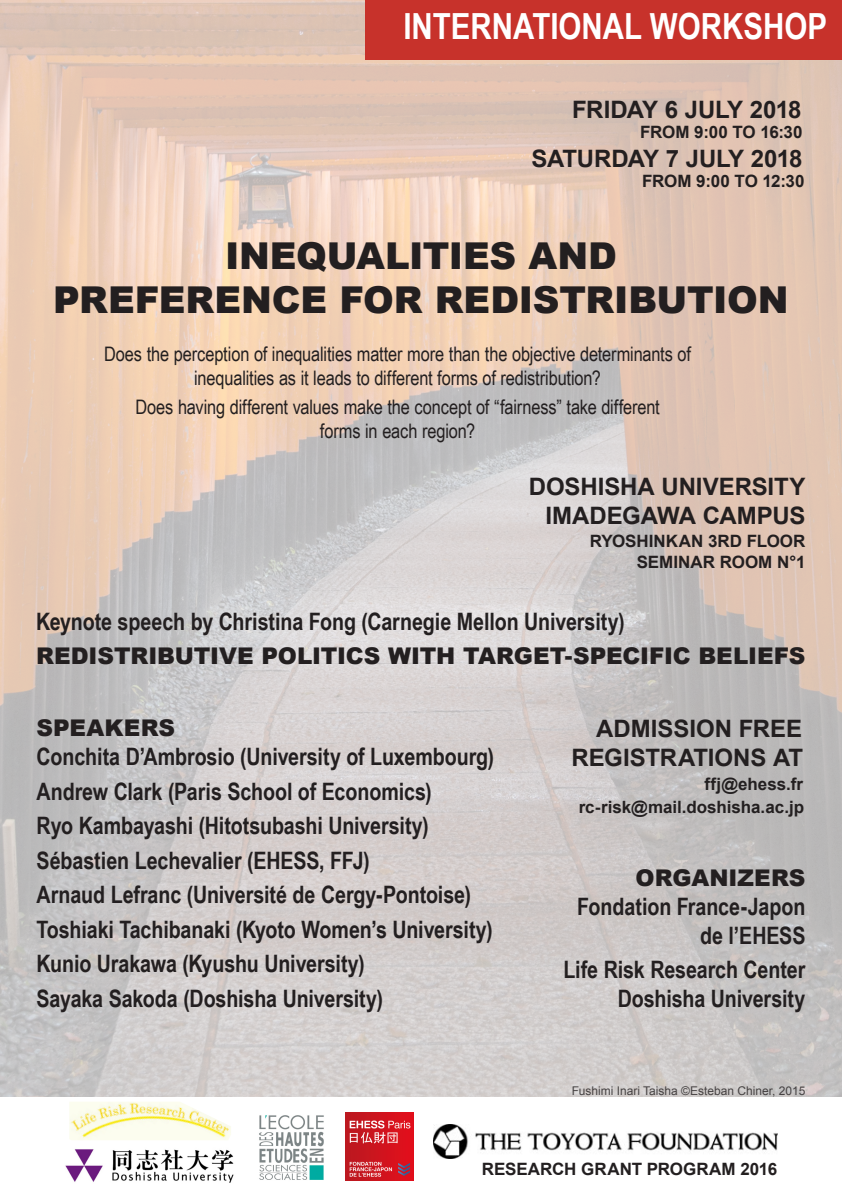
<style>
.page{position:relative;width:842px;height:1191px;background:#fff}
.page>*{position:absolute;margin:0;border:0;box-sizing:border-box;transform-origin:0 0}
.TITRE{font:900 37px/44.4px "Arial";letter-spacing:-.005em;color:#231f20;text-align:center}
.rouge{font:700 36px "Arial Narrow";color:#fff}
.Intervenants{font:700 24px/28.8px "Arial Narrow";letter-spacing:-.005em;color:#231f20;text-align:right}
.Infos{font:700 24px "Arial";letter-spacing:-.005em;color:#231f20}
.Infos-2{font:700 24px "Arial";letter-spacing:-.025em;color:#231f20}
.SOUS_TITRE{font:900 23px "Arial";letter-spacing:-.005em;color:#231f20}
.Texte{font:20px/24px "Arial Narrow";letter-spacing:-.01em;color:#231f20;text-align:center}
.Style_de_paragraphe{font:700 17px "Arial";color:#231f20}
.Info_détail{font:700 17px/20.4px "Arial";color:#231f20;text-align:right}
.Infos-3{font:700 17px "Arial";letter-spacing:-.02em;color:#231f20}
.Info_détail_gauche{font:700 17px "Arial";letter-spacing:-.005em;color:#231f20}
.t1{font:12px "Arial";color:#231f20}
</style>
<div class="page">
<img style="left:0;top:0;width:842px;height:1096px">
<div style="left:366px;top:0;width:476px;height:60px;background:#c7322b"></div>
<img style="left:259px;top:1115px;width:65px;height:65px">
<img style="left:345px;top:1112px;width:68px;height:68px">
<img style="left:65px;top:1149px;width:169px;height:34px">
<img style="left:434px;top:1124px;width:343px;height:34px">
<img style="left:69px;top:1102px;width:162px;height:38px">
<p class="rouge" style="left:403px;top:-1px;width:425px">INTERNATIONAL WORKSHOP</p>
<p class="Infos-2" style="left:572px;top:93px;width:231px">FRIDAY 6 JULY 2018</p>
<p class="Infos-3" style="left:640px;top:121px;width:164px">FROM 9:00 TO 16:30</p>
<p class="Infos" style="left:531px;top:143px;width:272px">SATURDAY 7 JULY 2018</p>
<p class="Infos-3" style="left:642px;top:170px;width:164px">FROM 9:00 TO 12:30</p>
<p class="TITRE" style="left:53px;top:232px;width:737px">INEQUALITIES AND<br>PREFERENCE FOR REDISTRIBUTION</p>
<p class="Texte" style="left:104px;top:341px;width:588px">Does the perception of inequalities matter more than the objective determinants of inequalities as it leads to different forms of redistribution?</p>
<p class="Texte" style="left:135px;top:394px;width:526px">Does having different values make the concept of “fairness” take different forms in each region?</p>
<p class="Infos" style="left:529px;top:471px;width:278px">DOSHISHA UNIVERSITY</p>
<p class="Infos" style="left:545px;top:499px;width:262px">IMADEGAWA CAMPUS</p>
<p class="Info_détail" style="left:590px;top:531px;width:217px">RYOSHINKAN 3RD FLOOR<br>SEMINAR ROOM N°1</p>
<p class="Intervenants" style="left:36px;top:606px;width:590px">Keynote speech by Christina Fong (Carnegie Mellon University)</p>
<p class="SOUS_TITRE" style="left:36px;top:638px;width:771px">REDISTRIBUTIVE POLITICS WITH TARGET-SPECIFIC BELIEFS</p>
<p class="SOUS_TITRE" style="left:37px;top:711px;width:140px">SPEAKERS</p>
<p class="Intervenants" style="left:37px;top:741px;width:459px">Conchita D’Ambrosio (University of Luxembourg)</p>
<p class="Intervenants" style="left:37px;top:775px;width:397px">Andrew Clark (Paris School of Economics)</p>
<p class="Intervenants" style="left:37px;top:810px;width:394px">Ryo Kambayashi (Hitotsubashi University)</p>
<p class="Intervenants" style="left:37px;top:844px;width:335px">Sébastien Lechevalier (EHESS, FFJ)</p>
<p class="Intervenants" style="left:37px;top:879px;width:436px">Arnaud Lefranc (Université de Cergy-Pontoise)</p>
<p class="Intervenants" style="left:37px;top:913px;width:458px">Toshiaki Tachibanaki (Kyoto Women’s University)</p>
<p class="Intervenants" style="left:37px;top:948px;width:330px">Kunio Urakawa (Kyushu University)</p>
<p class="Intervenants" style="left:37px;top:982px;width:348px">Sayaka Sakoda (Doshisha University)</p>
<p class="Infos" style="left:596px;top:713px;width:207px">ADMISSION FREE</p>
<p class="Infos" style="left:571px;top:742px;width:233px">REGISTRATIONS AT</p>
<p class="Style_de_paragraphe" style="left:704px;top:772px;width:100px">ffj@ehess.fr</p>
<p class="Style_de_paragraphe" style="left:579px;top:795px;width:227px">rc-risk@mail.doshisha.ac.jp</p>
<p class="SOUS_TITRE" style="left:636px;top:861px;width:171px">ORGANIZERS</p>
<p class="Intervenants" style="left:577px;top:891px;width:230px">Fondation France-Japon de l’EHESS</p>
<p class="Intervenants" style="left:563px;top:954px;width:243px">Life Risk Research Center<br>Doshisha University</p>
<p class="t1" style="left:571px;top:1082px;width:236px">Fushimi Inari Taisha ©Esteban Chiner, 2015</p>
<p class="Info_détail_gauche" style="left:482px;top:1157px;width:297px">RESEARCH GRANT PROGRAM 2016</p>
</div>
